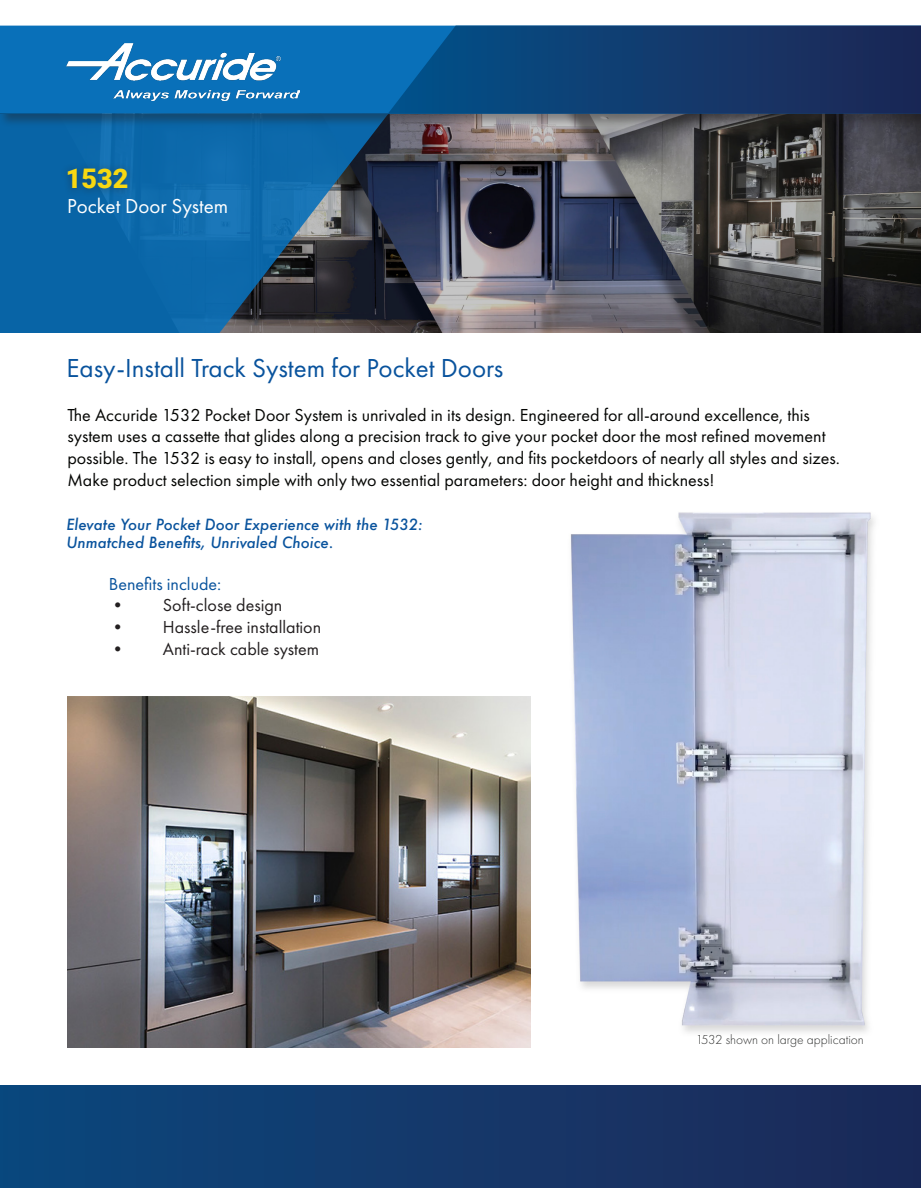
<style>
.page{position:relative;width:921px;height:1188px;background:#fff}
.page>*{position:absolute;margin:0;border:0;box-sizing:border-box;transform-origin:0 0}
.t1{font:27px "Futura PT";color:#09539d}
.t2{font:900 27px "Roboto";color:#f8d811}
.t3{font:21px "Futura PT";color:#fff}
.t4{font:18px/21.6px "Futura PT";color:#040503}
.t5{font:18px "Futura PT";color:#231f20}
.t6{font:18px "Futura PT";color:#09539d}
.t7{font:italic 500 15px "Futura";color:#09539d}
.t8{font:300 13.5px "Futura PT";color:#323332}
</style>
<div class="page">
<img style="left:570px;top:512px;width:305px;height:521px">
<svg style="left:389px;top:128px;width:531px;height:205px;background:#4e4e55"></svg>
<svg style="left:0;top:128px;width:389px;height:205px;background:#165c90"></svg>
<div style="left:0;top:25px;width:920px;height:103px;background:#231f20;opacity:.4"></div>
<div style="left:0;top:26px;width:920px;height:88px;background:#0970b9"></div>
<svg style="left:387px;top:26px;width:533px;height:88px;background:#103e72"></svg>
<img style="left:66px;top:44px;width:234px;height:56px">
<div style="left:60px;top:162px;width:75px;height:35px;background:#231f20;opacity:.43"></div>
<div style="left:0;top:1085px;width:920px;height:103px;background:linear-gradient(to right,#0b477d,#1d2957)"></div>
<img style="left:67px;top:696px;width:463px;height:352px">
<p class="t2" style="left:66px;top:159px;width:64px">1532</p>
<p class="t3" style="left:67px;top:193px;width:162px">Pocket Door System</p>
<p class="t1" style="left:66px;top:352px;width:438px">Easy-Install Track System for Pocket Doors</p>
<p class="t4" style="left:67px;top:404px;width:773px">The Accuride 1532 Pocket Door System is unrivaled in its design. Engineered for all-around excellence, this system uses a cassette that glides along a precision track to give your pocket door the most refined movement possible. The 1532 is easy to install, opens and closes gently, and fits pocketdoors of nearly all styles and sizes.<br>Make product selection simple with only two essential parameters: door height and thickness!</p>
<p class="t7" style="left:66px;top:514px;width:357px">Elevate Your Pocket Door Experience with the 1532:</p>
<p class="t7" style="left:66px;top:532px;width:268px">Unmatched Benefits, Unrivaled Choice.</p>
<p class="t6" style="left:109px;top:573px;width:114px">Benefits include:</p>
<p class="t5" style="left:109px;top:594px;width:175px">• Soft-close design</p>
<p class="t5" style="left:109px;top:616px;width:214px">• Hassle-free installation</p>
<p class="t5" style="left:109px;top:638px;width:212px">• Anti-rack cable system</p>
<p class="t8" style="left:695px;top:1031px;width:169px">1532 shown on large application</p>
</div>
